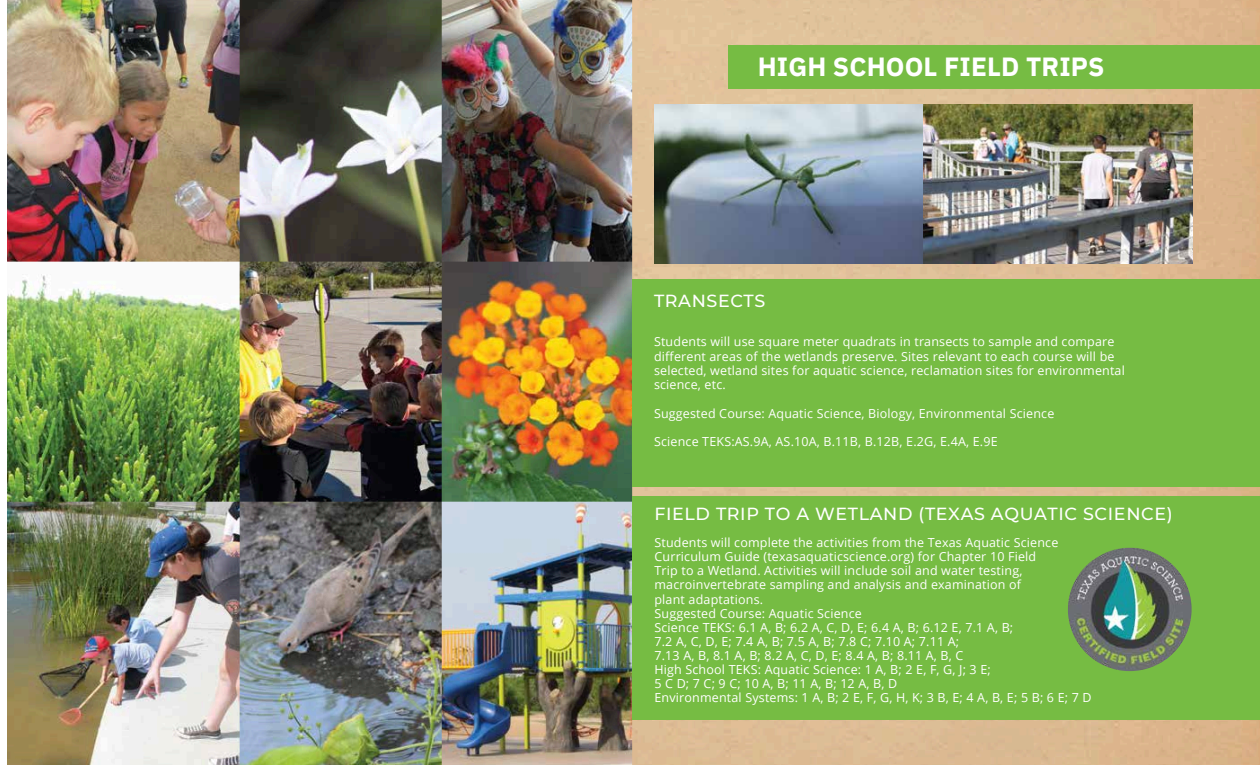
<style>
.page{position:relative;width:1260px;height:765px;background:#fff}
.page>*{position:absolute;margin:0;border:0;box-sizing:border-box;transform-origin:0 0}
.t1{font:700 26.25px "IBM Plex Sans";letter-spacing:.005em;color:#fff}
.t2{font:500 17.5px "Montserrat";letter-spacing:.035em;color:#fff}
.t3{font:12.5px/14px "Open Sans";letter-spacing:.015em;color:#fff}
.t4{font:12.5px "Open Sans";letter-spacing:.29em;color:#fff}
</style>
<div class="page">
<img style="left:8px;top:0;width:1252px;height:765px">
<div style="left:632px;top:279px;width:628px;height:207px;background:#76bc43"></div>
<div style="left:632px;top:497px;width:628px;height:223px;background:#76bc43"></div>
<div style="left:729px;top:46px;width:531px;height:43px;background:#76bc43"></div>
<img style="left:1068px;top:547px;width:124px;height:124px;border-radius:50%">
<img style="left:655px;top:104px;width:538px;height:160px">
<p class="t1" style="left:758px;top:49px;width:348px">HIGH SCHOOL FIELD TRIPS</p>
<h2 class="t2" style="left:654px;top:290px;width:113px">TRANSECTS</h2>
<p class="t3" style="left:654px;top:335px;width:472px">Students will use square meter quadrats in transects to sample and compare different areas of the wetlands preserve. Sites relevant to each course will be selected, wetland sites for aquatic science, reclamation sites for environmental science, etc.</p>
<p class="t3" style="left:654px;top:406px;width:402px">Suggested Course: Aquatic Science, Biology, Environmental Science</p>
<p class="t3" style="left:654px;top:434px;width:345px">Science TEKS:AS.9A, AS.10A, B.11B, B.12B, E.2G, E.4A, E.9E</p>
<p class="t2" style="left:654px;top:503px;width:520px">FIELD TRIP TO A WETLAND (TEXAS AQUATIC SCIENCE)</p>
<p class="t3" style="left:654px;top:535px;width:405px">Students will complete the activities from the Texas Aquatic Science<br>Curriculum Guide (texasaquaticscience.org) for Chapter 10 Field</p>
<p class="t3" style="left:654px;top:564px;width:370px">Trip to a Wetland. Activities will include soil and water testing, macroinvertebrate sampling and analysis and examination of</p>
<h2 class="t3" style="left:654px;top:592px;width:110px">plant adaptations.</h2>
<p class="t3" style="left:654px;top:606px;width:209px">Suggested Course: Aquatic Science</p>
<p class="t3" style="left:654px;top:620px;width:360px">Science TEKS: 6.1 A, B; 6.2 A, C, D, E; 6.4 A, B; 6.12 E, 7.1 A, B;</p>
<p class="t3" style="left:654px;top:634px;width:306px">7.2 A, C, D, E; 7.4 A, B; 7.5 A, B; 7.8 C; 7.10 A; 7.11 A;</p>
<p class="t3" style="left:654px;top:648px;width:310px">7.13 A, B, 8.1 A, B; 8.2 A, C, D, E; 8.4 A, B; 8.11 A, B, C</p>
<p class="t3" style="left:654px;top:662px;width:338px">High School TEKS: Aquatic Science: 1 A, B; 2 E, F, G, J; 3 E;</p>
<p class="t4" style="left:654px;top:675px;width:244px">5CD;7C;9C;10A,B;11A,B;12A,B,D</p>
<p class="t3" style="left:654px;top:690px;width:439px">Environmental Systems: 1 A, B; 2 E, F, G, H, K; 3 B, E; 4 A, B, E; 5 B; 6 E; 7 D</p>
</div>
